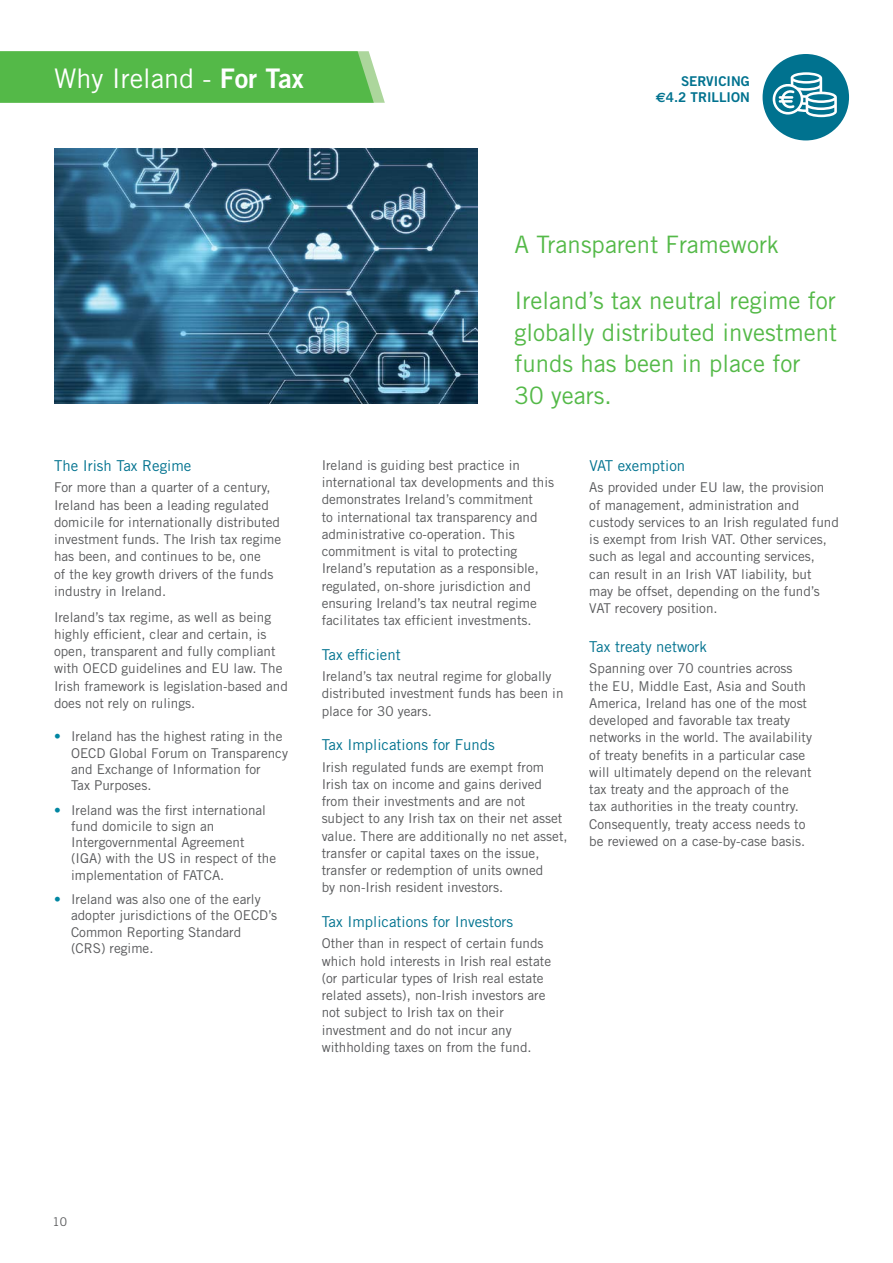
<style>
.page{position:relative;width:893px;height:1263px;background:#fff}
.page>*{position:absolute;margin:0;border:0;box-sizing:border-box;transform-origin:0 0}
.t1{font:27px "Trade Gothic";color:#fff}
.t2{font:24px/31.5px "Trade Gothic";color:#54b948}
.t3{font:15px "Trade Gothic";color:#00728f}
.t4{font:13.5px/17.2px "Trade Gothic";color:#58595b}
.t5{font:13.5px/16.2px "Trade Gothic Bold Two";color:#00728f;text-align:right}
.t6{font:12px "Trade Gothic";color:#58595b}
.s1{font-family:"Trade Gothic Bold Two"}
.s2{font-family:"Euro Sans";font-weight:700}
.s3{color:#0086a2}
</style>
<div class="page">
<svg style="left:0;top:51px;width:385px;height:52px;background:#5abb4e"></svg>
<img style="left:54px;top:149px;width:423px;height:255px">
<div style="left:763px;top:54px;width:86px;height:86px;background:#00728f;border-radius:50%"></div>
<svg style="left:773px;top:72px;width:64px;height:45px"></svg>
<h1 class="t1" style="left:54px;top:62px;width:251px">Why Ireland - <span class="s1">For Tax</span></h1>
<p class="t5" style="left:656px;top:73px;width:96px">SERVICING<br><span class="s2">E</span>4.2 TRILLION</p>
<p class="t3" style="left:54px;top:456px;width:139px">The Irish Tax Regime</p>
<p class="t4" style="left:54px;top:479px;width:229px">For more than a quarter of a century, Ireland has been a leading regulated domicile for internationally distributed investment funds. The Irish tax regime has been, and continues to be, one<br>of the key growth drivers of the funds industry in Ireland.</p>
<p class="t4" style="left:54px;top:608px;width:235px">Ireland’s tax regime, as well as being highly efficient, clear and certain, is open, transparent and fully compliant with OECD guidelines and EU law. The Irish framework is legislation-based and does not rely on rulings.</p>
<p class="t4" style="left:71px;top:728px;width:219px;line-height:16.2px;text-indent:-17px"><span class="s3">•</span> Ireland has the highest rating in the<br>OECD Global Forum on Transparency and Exchange of Information for<br>Tax Purposes.</p>
<p class="t4" style="left:71px;top:802px;width:207px;line-height:16.2px;text-indent:-17px"><span class="s3">•</span> Ireland was the first international fund domicile to sign an<br>Intergovernmental Agreement (IGA) with the US in respect of the implementation of FATCA.</p>
<p class="t4" style="left:71px;top:891px;width:208px;line-height:16.2px;text-indent:-17px"><span class="s3">•</span> Ireland was also one of the early adopter jurisdictions of the OECD’s<br>Common Reporting Standard (CRS) regime.</p>
<h2 class="t2" style="left:514px;top:228px;width:266px">A Transparent Framework</h2>
<h2 class="t2" style="left:514px;top:285px;width:324px">Ireland’s tax neutral regime for globally distributed investment funds has been in place for<br>30 years.</h2>
<p class="t4" style="left:322px;top:456px;width:234px">Ireland is guiding best practice in international tax developments and this demonstrates Ireland’s commitment<br>to international tax transparency and administrative co-operation. This commitment is vital to protecting Ireland’s reputation as a responsible, regulated, on-shore jurisdiction and ensuring Ireland’s tax neutral regime facilitates tax efficient investments.</p>
<p class="t3" style="left:322px;top:645px;width:81px">Tax efficient</p>
<p class="t4" style="left:322px;top:667px;width:243px">Ireland’s tax neutral regime for globally distributed investment funds has been in place for 30 years.</p>
<p class="t3" style="left:322px;top:736px;width:175px">Tax Implications for Funds</p>
<p class="t4" style="left:322px;top:758px;width:247px">Irish regulated funds are exempt from Irish tax on income and gains derived from their investments and are not subject to any Irish tax on their net asset value. There are additionally no net asset, transfer or capital taxes on the issue, transfer or redemption of units owned<br>by non-Irish resident investors.</p>
<p class="t3" style="left:322px;top:912px;width:193px">Tax Implications for Investors</p>
<p class="t4" style="left:322px;top:935px;width:231px">Other than in respect of certain funds which hold interests in Irish real estate (or particular types of Irish real estate related assets), non-Irish investors are not subject to Irish tax on their investment and do not incur any withholding taxes on from the fund.</p>
<p class="t3" style="left:589px;top:456px;width:97px">VAT exemption</p>
<p class="t4" style="left:589px;top:479px;width:251px">As provided under EU law, the provision of management, administration and custody services to an Irish regulated fund is exempt from Irish VAT. Other services, such as legal and accounting services, can result in an Irish VAT liability, but<br>may be offset, depending on the fund’s VAT recovery position.</p>
<p class="t3" style="left:589px;top:637px;width:119px">Tax treaty network</p>
<p class="t4" style="left:589px;top:660px;width:224px">Spanning over 70 countries across the EU, Middle East, Asia and South America, Ireland has one of the most developed and favorable tax treaty networks in the world. The availability of treaty benefits in a particular case will ultimately depend on the relevant tax treaty and the approach of the<br>tax authorities in the treaty country.<br>Consequently, treaty access needs to be reviewed on a case-by-case basis.</p>
<p class="t6" style="left:52px;top:1214px;width:16px">10</p>
</div>
